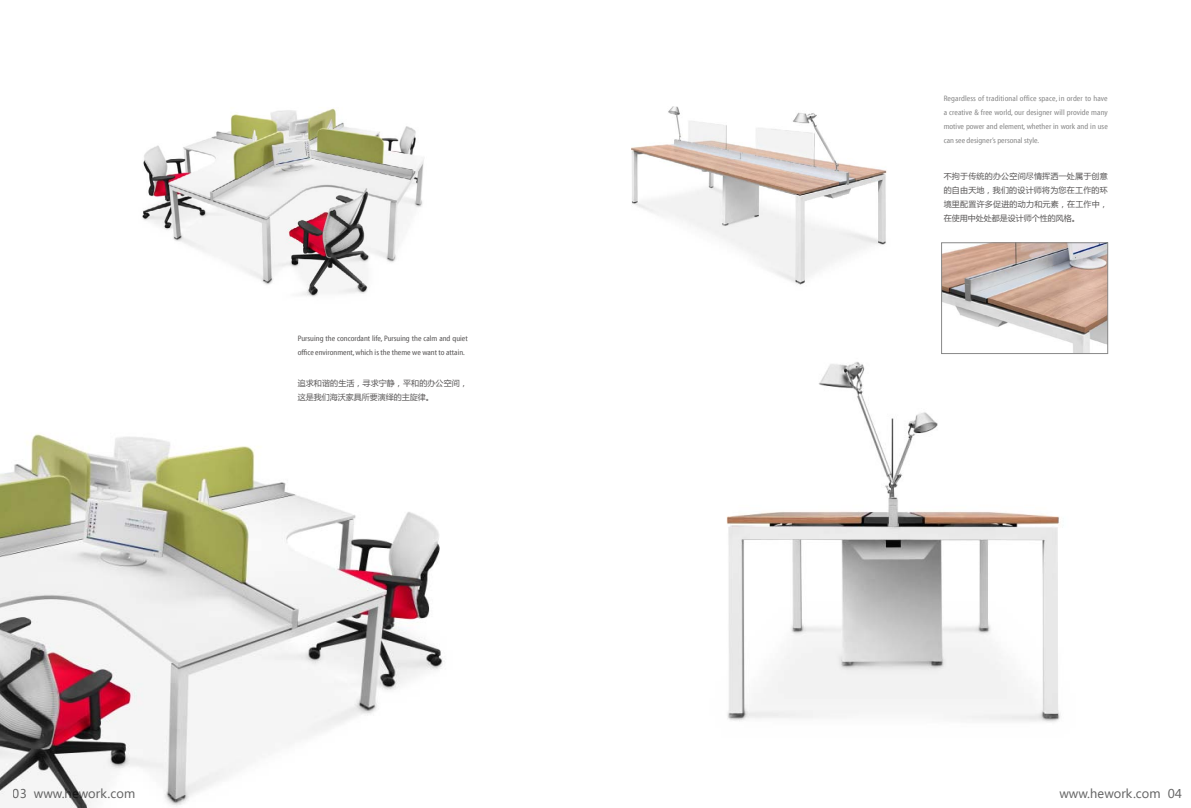
<style>
.page{position:relative;width:1191px;height:808px;background:#fff}
.page>*{position:absolute;margin:0;border:0;box-sizing:border-box;transform-origin:0 0}
.t1{font:12px "Microsoft Ya Hei";color:#000}
.t2{font:8px/14px "Myriad Cn Web";color:#898989;text-align:justify}
.t3{font:8px/14px "Microsoft Ya Hei";letter-spacing:.015em;color:#595757;text-align:justify}
.t4{font:8px/14px "Myriad Cn Web";color:#595757}
</style>
<div class="page">
<img style="left:0;top:433px;width:445px;height:375px">
<img style="left:142px;top:108px;width:282px;height:189px">
<img style="left:726px;top:334px;width:383px;height:388px">
<img style="left:631px;top:106px;width:256px;height:179px">
<img style="left:943px;top:244px;width:163px;height:108px">
<div style="left:941px;top:242px;width:167px;height:112px;border:1px solid #898989"></div>
<p class="t4" style="left:298px;top:331px;width:171px">Pursuing the concordant life, Pursuing the calm and quiet office environment, which is the theme we want to attain.</p>
<p class="t3" style="left:298px;top:375px;width:172px">追求和谐的生活，寻求宁静，平和的办公空间，这是我们海沃家具所要演绎的主旋律。</p>
<p class="t2" style="left:943px;top:92px;width:166px">Regardless of traditional office space, in order to have a creative &amp; free world, our designer will provide many motive power and element, whether in work and in use can see designer’s personal style.</p>
<p class="t3" style="left:943px;top:168px;width:166px">不拘于传统的办公空间尽情挥洒一处属于创意的自由天地，我们的设计师将为您在工作的环境里配置许多促进的动力和元素，在工作中，在使用中处处都是设计师个性的风格。</p>
<h1 class="t1" style="left:13px;top:786px;width:124px">03 www.hework.com</h1>
<h1 class="t1" style="left:1059px;top:786px;width:124px">www.hework.com 04</h1>
</div>
